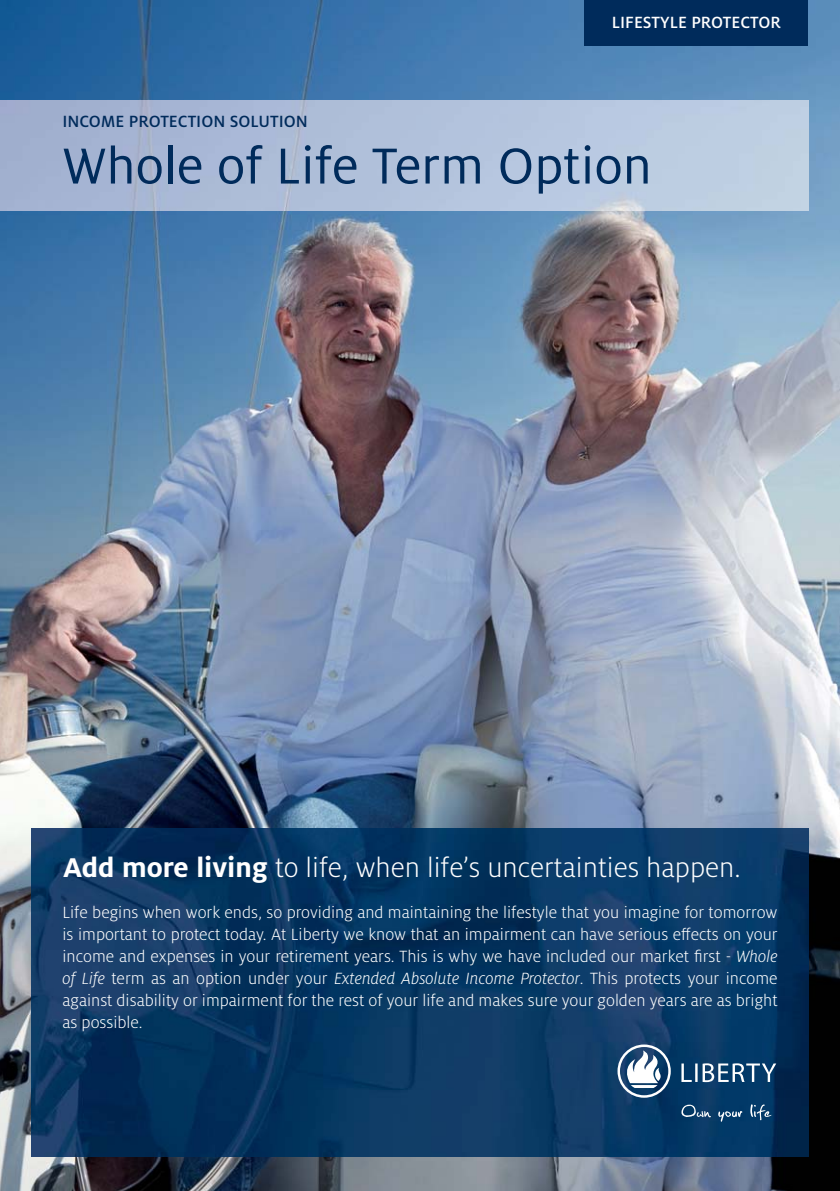
<style>
.page{position:relative;width:840px;height:1191px;background:#fff}
.page>*{position:absolute;margin:0;border:0;box-sizing:border-box;transform-origin:0 0}
.t1{font:56px "Milo OT";color:#002b5b}
.t2{font:300 30px "Milo OT";color:#fff}
.t3{font:300 18px/22px "Milo OT";color:#fff;text-align:justify}
.t4{font:500 18px "Milo OT";color:#002b5b}
.t5{font:500 18px "Milo OT";color:#fff}
.s1{font-weight:700}
.s2{font-style:italic}
</style>
<div class="page">
<img style="left:0;top:0;width:839px;height:1191px">
<img style="left:0;top:100px;width:807px;height:111px">
<div style="left:584px;top:0;width:223px;height:45px;background:#002b5b"></div>
<img style="left:32px;top:828px;width:775px;height:329px">
<svg style="left:617px;top:1044px;width:53px;height:53px"></svg>
<svg style="left:681px;top:1063px;width:94px;height:19px"></svg>
<svg style="left:681px;top:1104px;width:90px;height:18px;background:#28567d"></svg>
<p class="t4" style="left:62px;top:110px;width:247px">INCOME PROTECTION SOLUTION</p>
<p class="t5" style="left:611px;top:12px;width:170px">LIFESTYLE PROTECTOR</p>
<h1 class="t1" style="left:62px;top:131px;width:590px">Whole of Life Term Option</h1>
<h2 class="t2" style="left:63px;top:855px;width:678px"><span class="s1">Add more living</span> to life, when life’s uncertainties happen.</h2>
<p class="t3" style="left:62px;top:902px;width:716px">Life begins when work ends, so providing and maintaining the lifestyle that you imagine for tomorrow is important to protect today. At Liberty we know that an impairment can have serious effects on your income and expenses in your retirement years. This is why we have included our market first - <span class="s2">Whole of Life</span> term as an option under your <span class="s2">Extended Absolute Income Protector</span>. This protects your income against disability or impairment for the rest of your life and makes sure your golden years are as bright as possible.</p>
</div>
